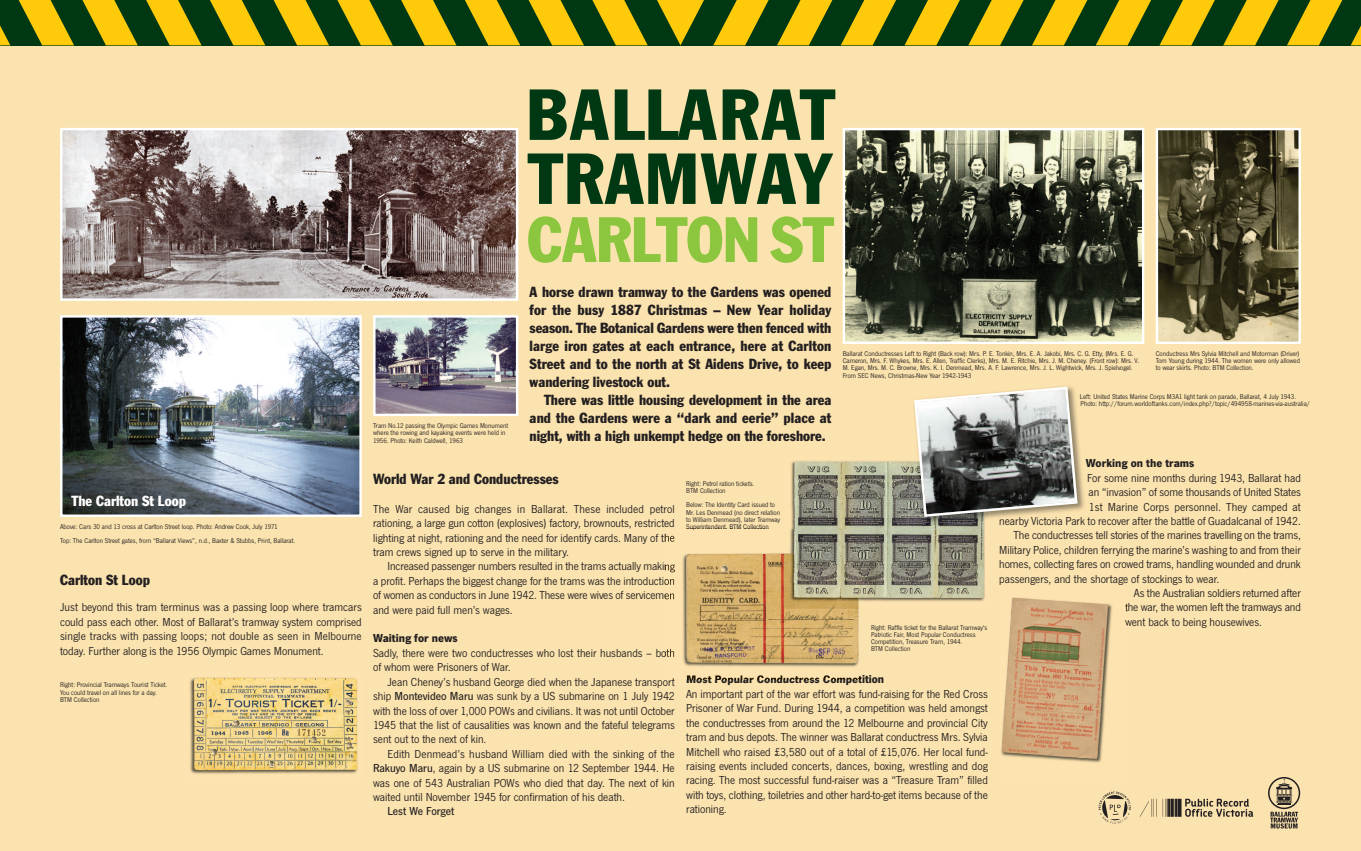
<style>
.page{position:relative;width:1361px;height:851px;background:#fff}
.page>*{position:absolute;margin:0;border:0;box-sizing:border-box;transform-origin:0 0}
.t1{font:condensed 70.8px/64px "Franklin Gothic";letter-spacing:.025em;color:#003814}
.t2{font:condensed 62.8px "Franklin Gothic";color:#8bc63e}
.t3{font:condensed 14.4px/18px "Franklin Gothic";color:#231f20;text-align:justify}
.t4{font:condensed 14.4px "Franklin Gothic";color:#fff}
.t5{font:12px/14.4px "News Got T";color:#231f20;text-align:justify}
.t6{font:700 12px "News Got T";color:#231f20}
.t7{font:500 12px "News Got T";color:#231f20}
.t8{font:7.2px/7.2px "News Got T";color:#231f20}
.s1{font-weight:500}
</style>
<div class="page">
<div style="left:0;top:0;width:1361px;height:850px;background:#fbe3af"></div>
<div style="left:0;top:0;width:1361px;height:45px;background:#003814"></div>
<svg style="left:528px;top:0;width:120px;height:45px"></svg>
<svg style="left:465px;top:0;width:55px;height:45px"></svg>
<svg style="left:273px;top:0;width:183px;height:45px"></svg>
<svg style="left:82px;top:0;width:183px;height:45px"></svg>
<svg style="left:18px;top:0;width:56px;height:45px"></svg>
<svg style="left:713px;top:0;width:56px;height:45px"></svg>
<svg style="left:777px;top:0;width:56px;height:45px"></svg>
<svg style="left:841px;top:0;width:119px;height:45px"></svg>
<svg style="left:968px;top:0;width:56px;height:45px"></svg>
<svg style="left:1032px;top:0;width:183px;height:45px"></svg>
<svg style="left:1223px;top:0;width:56px;height:45px"></svg>
<svg style="left:657px;top:0;width:47px;height:45px"></svg>
<svg style="left:0;top:25px;width:10px;height:20px"></svg>
<svg style="left:1287px;top:0;width:74px;height:45px"></svg>
<img style="left:63px;top:131px;width:452px;height:167px">
<div style="left:60px;top:128px;width:458px;height:173px;border:2px solid #fff"></div>
<img style="left:845px;top:131px;width:296px;height:210px">
<div style="left:842px;top:128px;width:302px;height:216px;border:2px solid #fff"></div>
<img style="left:63px;top:318px;width:296px;height:196px">
<div style="left:60px;top:315px;width:302px;height:202px;border:2px solid #fff"></div>
<img style="left:1158px;top:131px;width:140px;height:210px">
<div style="left:1155px;top:128px;width:146px;height:216px;border:2px solid #fff"></div>
<img style="left:376px;top:318px;width:139px;height:95px">
<div style="left:373px;top:315px;width:145px;height:101px;border:2px solid #fff"></div>
<img style="left:665px;top:528px;width:196px;height:151px">
<svg style="left:665px;top:648px;width:9px;height:9px"></svg>
<img style="left:687px;top:675px;width:83px;height:4px">
<img style="left:687px;top:528px;width:36px;height:2px">
<img style="left:1008px;top:597px;width:104px;height:166px">
<img style="left:1001px;top:653px;width:96px;height:105px">
<img style="left:190px;top:677px;width:168px;height:97px">
<img style="left:194px;top:766px;width:162px;height:4px">
<svg style="left:1140px;top:798px;width:113px;height:18px"></svg>
<svg style="left:1098px;top:791px;width:33px;height:33px"></svg>
<img style="left:784px;top:461px;width:201px;height:147px">
<img style="left:784px;top:553px;width:74px;height:55px">
<img style="left:793px;top:562px;width:46px;height:35px">
<img style="left:911px;top:448px;width:173px;height:72px">
<img style="left:1000px;top:518px;width:20px;height:1px">
<img style="left:916px;top:518px;width:68px;height:8px">
<svg style="left:913px;top:386px;width:166px;height:132px;background:#8d8c84"></svg>
<svg style="left:1268px;top:777px;width:32px;height:51px"></svg>
<p class="t4" style="left:71px;top:495px;width:116px">The Carlton St Loop</p>
<p class="t8" style="left:60px;top:519px;width:237px;line-height:14.4px">Above: Cars 30 and 13 cross at Carlton Street loop. Photo: Andrew Cook, July 1971<br>Top: The Carlton Street gates, from “Ballarat Views”, n.d., Baxter &amp; Stubbs, Print, Ballarat.</p>
<p class="t3" style="left:60px;top:571px;width:91px">Carlton St Loop</p>
<p class="t5" style="left:60px;top:599px;width:303px">Just beyond this tram terminus was a passing loop where tramcars could pass each other. Most of Ballarat’s tramway system comprised single tracks with passing loops; not double as seen in Melbourne today. Further along is the 1956 Olympic Games Monument.</p>
<p class="t8" style="left:60px;top:681px;width:109px">Right: Provincial Tramways Tourist Ticket.<br>You could travel on all lines for a day.<br>BTM Collection</p>
<p class="t8" style="left:373px;top:422px;width:137px">Tram No.12 passing the Olympic Games Monument where the rowing and kayaking events were held in<br>1956. Photo: Keith Caldwell, 1963</p>
<h1 class="t1" style="left:526px;top:88px;width:310px">BALLARAT<br>TRAMWAY</h1>
<h2 class="t2" style="left:527px;top:217px;width:307px">CARLTON ST</h2>
<p class="t3" style="left:530px;top:283px;width:303px">A horse drawn tramway to the Gardens was opened for the busy 1887 Christmas – New Year holiday season. The Botanical Gardens were then fenced with large iron gates at each entrance, here at Carlton Street and to the north at St Aidens Drive, to keep wandering livestock out.</p>
<p class="t3" style="left:530px;top:391px;width:303px;text-indent:14px">There was little housing development in the area and the Gardens were a “dark and eerie” place at night, with a high unkempt hedge on the foreshore.</p>
<p class="t8" style="left:842px;top:350px;width:298px">Ballarat Conductresses Left to Right (Back row): Mrs. P. E. Tonkin, Mrs. E. A. Jakobi, Mrs. C. G. Etty, (Mrs. E. G.<br>Cameron, Mrs. F. Whykes, Mrs. E. Allen, Traffic Clerks), Mrs. M. E. Ritchie, Mrs. J. M. Cheney. (Front row): Mrs. V.<br>M. Egan, Mrs. M. C. Browne, Mrs. K. I. Denmead, Mrs. A. F. Lawrence, Mrs. J. L. Wightwick, Mrs. J. Spielvogel.<br>From SEC News, Christmas-New Year 1942-1943</p>
<p class="t8" style="left:1155px;top:350px;width:146px;text-align:justify">Conductress Mrs Sylvia Mitchell and Motorman (Driver)<br>Tom Young during 1944. The women were only allowed to wear skirts. Photo: BTM Collection.</p>
<p class="t8" style="left:1080px;top:393px;width:232px">Left: United States Marine Corps M3A1 light tank on parade, Ballarat, 4 July 1943.<br>Photo: http://forum.worldoftanks.com/index.php?/topic/494958-marines-via-australia/</p>
<p class="t3" style="left:373px;top:471px;width:187px">World War 2 and Conductresses</p>
<p class="t5" style="left:373px;top:501px;width:303px">The War caused big changes in Ballarat. These included petrol rationing, a large gun cotton (explosives) factory, brownouts, restricted lighting at night, rationing and the need for identify cards. Many of the tram crews signed up to serve in the military.</p>
<p class="t5" style="left:373px;top:559px;width:303px;text-indent:14px">Increased passenger numbers resulted in the trams actually making a profit. Perhaps the biggest change for the trams was the introduction of women as conductors in June 1942. These were wives of servicemen and were paid full men’s wages.</p>
<p class="t6" style="left:373px;top:631px;width:86px">Waiting for news</p>
<p class="t5" style="left:373px;top:645px;width:303px">Sadly, there were two conductresses who lost their husbands – both of whom were Prisoners of War.</p>
<p class="t5" style="left:373px;top:674px;width:303px;text-indent:14px">Jean Cheney’s husband George died when the Japanese transport ship <span class="s1">Montevideo Maru</span> was sunk by a US submarine on 1 July 1942 with the loss of over 1,000 POWs and civilians. It was not until October 1945 that the list of causalities was known and the fateful telegrams sent out to the next of kin.</p>
<p class="t5" style="left:373px;top:746px;width:303px;text-indent:14px">Edith Denmead’s husband William died with the sinking of the <span class="s1">Rakuyo Maru</span>, again by a US submarine on 12 September 1944. He was one of 543 Australian POWs who died that day. The next of kin waited until November 1945 for confirmation of his death.</p>
<p class="t7" style="left:387px;top:804px;width:68px">Lest We Forget</p>
<p class="t8" style="left:686px;top:479px;width:70px">Right: Petrol ration tickets.<br>BTM Collection</p>
<p class="t8" style="left:686px;top:501px;width:96px">Below: The Identity Card issued to Mr. Les Denmead (no direct relation to William Denmead), later Tramway Superintendent. BTM Collection</p>
<p class="t8" style="left:871px;top:623px;width:118px">Right: Raffle ticket for the Ballarat Tramway's Patriotic Fair, Most Popular Conductress Competition, Treasure Tram, 1944.<br>BTM Collection</p>
<p class="t6" style="left:686px;top:672px;width:200px">Most Popular Conductress Competition</p>
<p class="t5" style="left:686px;top:686px;width:303px">An important part of the war effort was fund-raising for the Red Cross Prisoner of War Fund. During 1944, a competition was held amongst the conductresses from around the 12 Melbourne and provincial City tram and bus depots. The winner was Ballarat conductress Mrs. Sylvia Mitchell who raised £3,580 out of a total of £15,076. Her local fund&shy;raising events included concerts, dances, boxing, wrestling and dog racing. The most successful fund-raiser was a “Treasure Tram” filled with toys, clothing, toiletries and other hard-to-get items because of the rationing.</p>
<p class="t6" style="left:1086px;top:456px;width:110px">Working on the trams</p>
<p class="t5" style="left:1087px;top:470px;width:215px">For some nine months during 1943, Ballarat had</p>
<p class="t5" style="left:1088px;top:484px;width:214px">an “invasion” of some thousands of United States</p>
<p class="t5" style="left:1089px;top:499px;width:213px">1st Marine Corps personnel. They camped at</p>
<p class="t5" style="left:999px;top:513px;width:303px">nearby Victoria Park to recover after the battle of Guadalcanal of 1942.</p>
<p class="t5" style="left:1013px;top:528px;width:289px">The conductresses tell stories of the marines travelling on the trams,</p>
<p class="t5" style="left:999px;top:542px;width:303px">Military Police, children ferrying the marine’s washing to and from their</p>
<p class="t5" style="left:999px;top:556px;width:303px">homes, collecting fares on crowed trams, handling wounded and drunk</p>
<p class="t5" style="left:999px;top:571px;width:222px">passengers, and the shortage of stockings to wear.</p>
<p class="t5" style="left:1134px;top:585px;width:168px">As the Australian soldiers returned after</p>
<p class="t5" style="left:1125px;top:600px;width:177px">the war, the women left the tramways and</p>
<p class="t5" style="left:1125px;top:614px;width:138px">went back to being housewives.</p>
</div>
